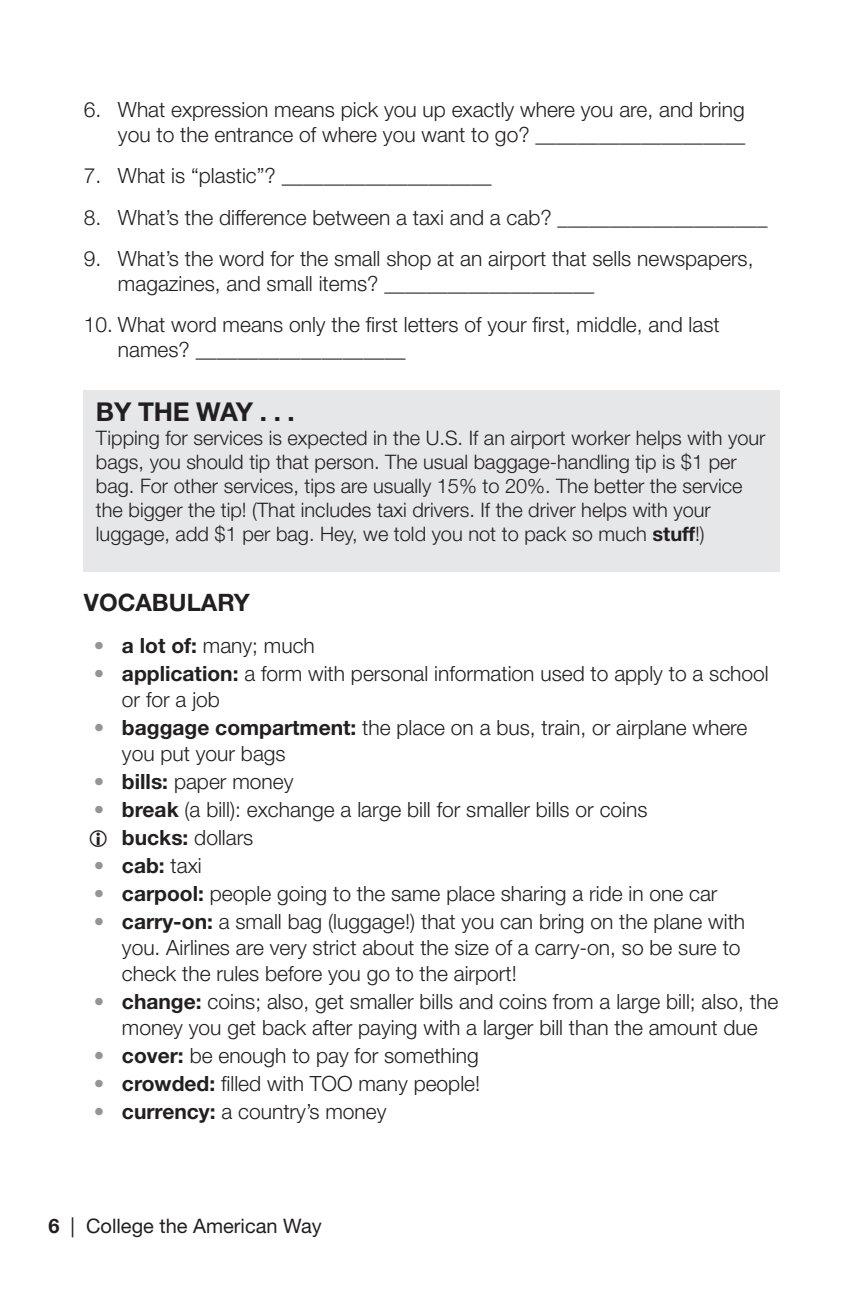
<style>
.page{position:relative;width:864px;height:1296px;background:#fff}
.page>*{position:absolute;margin:0;border:0;box-sizing:border-box;transform-origin:0 0}
.t1{font:700 26px "Helvetica Neue LT Std";letter-spacing:-.01em;color:#231f20}
.t2{font:700 24px "Helvetica Neue LT Std";color:#231f20}
.t3{font:300 21px/26px "Helvetica Neue LT Std";color:#231f20}
.t4{font:700 21px "Helvetica Neue LT Std";color:#231f20}
.t5{font:300 20px/24px "Helvetica Neue LT Std";color:#231f20}
.t6{font:20px "Helvetica Neue LT Std";color:#231f20}
.s1{font-weight:700}
.s2{color:#939598}
.s3{font-weight:300;color:#939598}
.s4{font-weight:300}
</style>
<div class="page">
<div style="left:84px;top:390px;width:696px;height:181px;background:#e6e7e9"></div>
<p class="t3" style="left:84px;top:96px;width:663px;line-height:25.2px;text-align:right">6. What expression means pick you up exactly where you are, and bring you to the entrance of where you want to go? ____________________</p>
<p class="t3" style="left:84px;top:162px;width:409px">7. What is “plastic”? ____________________</p>
<p class="t3" style="left:84px;top:204px;width:685px">8. What’s the difference between a taxi and a cab? ____________________</p>
<p class="t3" style="left:118px;top:245px;width:637px;line-height:25.2px;text-indent:-34px">9. What’s the word for the small shop at an airport that sells newspapers, magazines, and small items? ____________________</p>
<p class="t3" style="left:118px;top:312px;width:603px;line-height:25.2px;text-indent:-34px">10. What word means only the first letters of your first, middle, and last names? ____________________</p>
<p class="t1" style="left:96px;top:395px;width:200px">BY THE WAY . . .</p>
<p class="t5" style="left:96px;top:425px;width:671px">Tipping for services is expected in the U.S. If an airport worker helps with your bags, you should tip that person. The usual baggage-handling tip is $1 per bag. For other services, tips are usually 15% to 20%. The better the service the bigger the tip! (That includes taxi drivers. If the driver helps with your luggage, add $1 per bag. Hey, we told you not to pack so much <span class="s1">stuff</span>!)</p>
<p class="t2" style="left:84px;top:588px;width:167px">VOCABULARY</p>
<p class="t3" style="left:94px;top:632px;width:222px"><span class="s2">•</span> <span class="s1">a lot of:</span> many; much</p>
<p class="t3" style="left:122px;top:660px;width:648px;text-indent:-28px"><span class="s2">•</span> <span class="s1">application:</span> a form with personal information used to apply to a school or for a job</p>
<p class="t3" style="left:122px;top:714px;width:627px;text-indent:-28px"><span class="s2">•</span> <span class="s1">baggage compartment:</span> the place on a bus, train, or airplane where you put your bags</p>
<p class="t3" style="left:94px;top:768px;width:201px"><span class="s2">•</span> <span class="s1">bills:</span> paper money</p>
<p class="t3" style="left:122px;top:795px;width:527px;line-height:28px;text-indent:-28px"><span class="s2">•</span> <span class="s1">break</span> (a bill): exchange a large bill for smaller bills or coins <span class="s1">bucks:</span> dollars</p>
<p class="t4" style="left:94px;top:853px;width:109px"><span class="s3">•</span> cab: <span class="s4">taxi</span></p>
<p class="t3" style="left:94px;top:880px;width:625px"><span class="s2">•</span> <span class="s1">carpool:</span> people going to the same place sharing a ride in one car</p>
<p class="t3" style="left:122px;top:908px;width:625px;text-indent:-28px"><span class="s2">•</span> <span class="s1">carry-on:</span> a small bag (luggage!) that you can bring on the plane with you. Airlines are very strict about the size of a carry-on, so be sure to check the rules before you go to the airport!</p>
<p class="t3" style="left:94px;top:988px;width:686px;text-align:center"><span class="s2">•</span> <span class="s1">change:</span> coins; also, get smaller bills and coins from a large bill; also, the money you get back after paying with a larger bill than the amount due</p>
<p class="t3" style="left:94px;top:1042px;width:386px"><span class="s2">•</span> <span class="s1">cover:</span> be enough to pay for something</p>
<p class="t3" style="left:94px;top:1070px;width:388px"><span class="s2">•</span> <span class="s1">crowded:</span> filled with TOO many people!</p>
<p class="t3" style="left:94px;top:1098px;width:294px"><span class="s2">•</span> <span class="s1">currency:</span> a country’s money</p>
<p class="t6" style="left:48px;top:1214px;width:275px"><span class="s1">6</span> | College the American Way</p>
</div>
